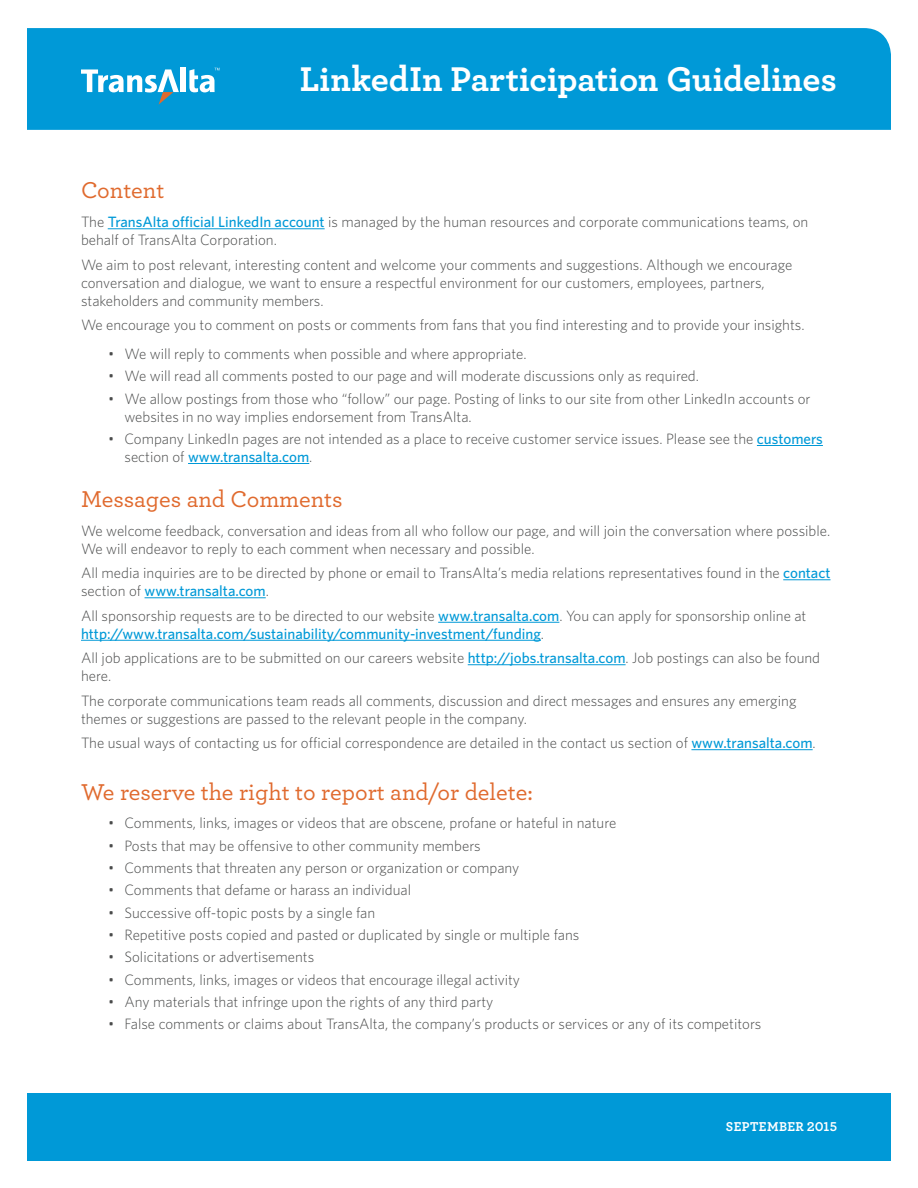
<style>
.page{position:relative;width:918px;height:1188px;background:#fff}
.page>*{position:absolute;margin:0;border:0;box-sizing:border-box;transform-origin:0 0}
.t1{font:700 36px "Archer";letter-spacing:-.005em;color:#fff}
.t2{font:500 24px "Archer";color:#e06a2e}
.t3{font:300 15px/18px "Whitney";color:#4a4b4b}
.t4{font:500 15px/18px "Whitney";color:#0099d7}
.t5{font:700 13.5px "Archer";letter-spacing:.025em;color:#fff}
.s1{font-weight:500;color:#0099d7}
.s2{font-weight:300;color:#4a4b4b}
</style>
<div class="page">
<div style="left:27px;top:1094px;width:864px;height:67px;background:#0099d7"></div>
<div style="left:27px;top:28px;width:864px;height:102px;background:#0099d7"></div>
<div style="left:181px;top:68px;width:5px;height:24px;background:#fff"></div>
<svg style="left:81px;top:69px;width:98px;height:36px"></svg>
<svg style="left:189px;top:68px;width:31px;height:24px"></svg>
<hr style="left:108px;top:228px;width:217px;height:1px;background:#0099d7">
<hr style="left:757px;top:445px;width:66px;height:1px;background:#0099d7">
<hr style="left:188px;top:463px;width:121px;height:1px;background:#0099d7">
<hr style="left:783px;top:579px;width:48px;height:1px;background:#0099d7">
<hr style="left:145px;top:597px;width:121px;height:1px;background:#0099d7">
<hr style="left:438px;top:622px;width:121px;height:1px;background:#0099d7">
<hr style="left:81px;top:640px;width:460px;height:1px;background:#0099d7">
<hr style="left:468px;top:664px;width:158px;height:1px;background:#0099d7">
<hr style="left:691px;top:749px;width:122px;height:1px;background:#0099d7">
<h1 class="t1" style="left:300px;top:51px;width:539px">LinkedIn Participation Guidelines</h1>
<h2 class="t2" style="left:81px;top:173px;width:85px">Content</h2>
<p class="t3" style="left:81px;top:213px;width:729px">The <span class="s1">TransAlta official LinkedIn account</span> is managed by the human resources and corporate communications teams, on behalf of TransAlta Corporation.</p>
<p class="t3" style="left:81px;top:255px;width:713px">We aim to post relevant, interesting content and welcome your comments and suggestions. Although we encourage conversation and dialogue, we want to ensure a respectful environment for our customers, employees, partners, stakeholders and community members.</p>
<p class="t3" style="left:81px;top:316px;width:725px">We encourage you to comment on posts or comments from fans that you find interesting and to provide your insights.</p>
<p class="t3" style="left:108px;top:344px;width:420px">• We will reply to comments when possible and where appropriate.</p>
<p class="t3" style="left:108px;top:367px;width:593px">• We will read all comments posted to our page and will moderate discussions only as required.</p>
<p class="t3" style="left:124px;top:389px;width:687px;text-indent:-16px">• We allow postings from those who “follow” our page. Posting of links to our site from other LinkedIn accounts or websites in no way implies endorsement from TransAlta.</p>
<p class="t3" style="left:124px;top:429px;width:700px;text-indent:-16px">• Company LinkedIn pages are not intended as a place to receive customer service issues. Please see the <span class="s1">customers </span>section of <span class="s1">www.transalta.com</span>.</p>
<h2 class="t2" style="left:81px;top:482px;width:263px">Messages and Comments</h2>
<p class="t3" style="left:81px;top:521px;width:751px">We welcome feedback, conversation and ideas from all who follow our page, and will join the conversation where possible.<br>We will endeavor to reply to each comment when necessary and possible.</p>
<p class="t3" style="left:81px;top:564px;width:751px">All media inquiries are to be directed by phone or email to TransAlta’s media relations representatives found in the <span class="s1">contact </span>section of <span class="s1">www.transalta.com</span>.</p>
<p class="t4" style="left:81px;top:606px;width:727px"><span class="s2">All sponsorship requests are to be directed to our website</span> www.transalta.com<span class="s2">. You can apply for sponsorship online at </span>http://www.transalta.com/sustainability/community-investment/funding<span class="s2">.</span></p>
<p class="t3" style="left:81px;top:649px;width:741px">All job applications are to be submitted on our careers website <span class="s1">http://jobs.transalta.com</span>. Job postings can also be found here.</p>
<p class="t3" style="left:81px;top:691px;width:717px">The corporate communications team reads all comments, discussion and direct messages and ensures any emerging themes or suggestions are passed to the relevant people in the company.</p>
<p class="t3" style="left:81px;top:734px;width:736px">The usual ways of contacting us for official correspondence are detailed in the contact us section of <span class="s1">www.transalta.com</span>.</p>
<h2 class="t2" style="left:81px;top:774px;width:453px">We reserve the right to report and/or delete:</h2>
<p class="t3" style="left:108px;top:814px;width:510px">• Comments, links, images or videos that are obscene, profane or hateful in nature</p>
<p class="t3" style="left:108px;top:836px;width:374px">• Posts that may be offensive to other community members</p>
<p class="t3" style="left:108px;top:858px;width:413px">• Comments that threaten any person or organization or company</p>
<p class="t3" style="left:108px;top:881px;width:305px">• Comments that defame or harass an individual</p>
<p class="t3" style="left:108px;top:903px;width:269px">• Successive off-topic posts by a single fan</p>
<p class="t3" style="left:108px;top:925px;width:473px">• Repetitive posts copied and pasted or duplicated by single or multiple fans</p>
<p class="t3" style="left:108px;top:948px;width:208px">• Solicitations or advertisements</p>
<p class="t3" style="left:108px;top:970px;width:414px">• Comments, links, images or videos that encourage illegal activity</p>
<p class="t3" style="left:108px;top:992px;width:387px">• Any materials that infringe upon the rights of any third party</p>
<p class="t3" style="left:108px;top:1015px;width:655px">• False comments or claims about TransAlta, the company’s products or services or any of its competitors</p>
<p class="t5" style="left:726px;top:1116px;width:112px">SEPTEMBER 2015</p>
</div>
